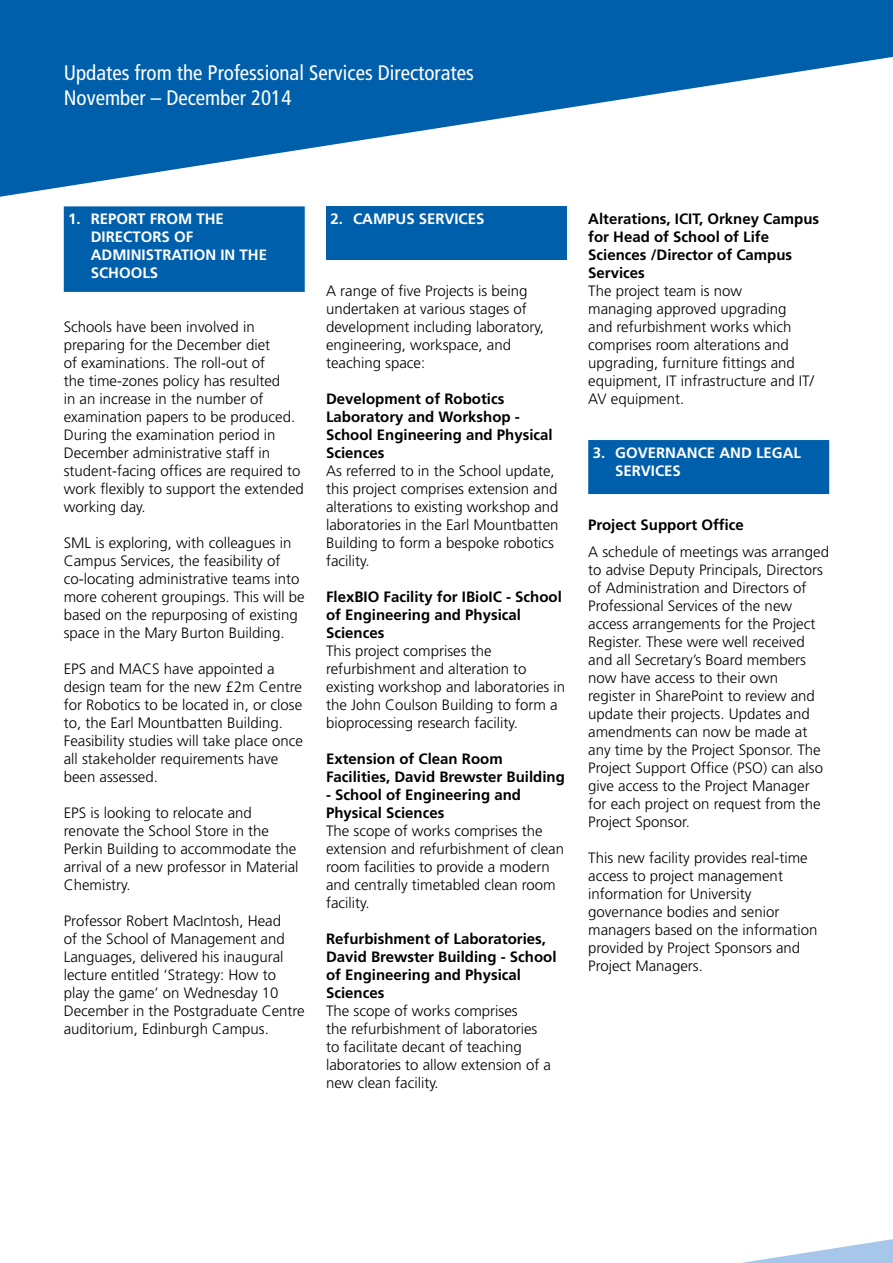
<style>
.page{position:relative;width:893px;height:1263px;background:#fff}
.page>*{position:absolute;margin:0;border:0;box-sizing:border-box;transform-origin:0 0}
.t1{font:condensed 21px/25.2px "Frutiger";color:#fff}
.t2{font:300 15px/18px "Frutiger";color:#000}
.t3{font:700 15px/18px "Frutiger";color:#000}
.t4{font:700 15px/18px "Frutiger";color:#fff}
</style>
<div class="page">
<svg style="left:0;top:0;width:893px;height:233px;fill:#005faa"></svg>
<svg style="left:741px;top:1239px;width:152px;height:24px"></svg>
<div style="left:326px;top:206px;width:241px;height:54px;background:#005faa"></div>
<div style="left:64px;top:206px;width:241px;height:86px;background:#005faa"></div>
<div style="left:588px;top:440px;width:241px;height:54px;background:#005faa"></div>
<h1 class="t1" style="left:64px;top:60px;width:412px">Updates from the Professional Services Directorates<br>November – December 2014</h1>
<p class="t4" style="left:91px;top:210px;width:178px;text-indent:-22px">1. REPORT FROM THE<br>DIRECTORS OF<br>ADMINISTRATION IN THE<br>SCHOOLS</p>
<p class="t2" style="left:64px;top:318px;width:242px">Schools have been involved in preparing for the December diet<br>of examinations. The roll-out of<br>the time-zones policy has resulted<br>in an increase in the number of examination papers to be produced.<br>During the examination period in<br>December administrative staff in student-facing offices are required to work flexibly to support the extended working day.</p>
<p class="t2" style="left:64px;top:534px;width:242px">SML is exploring, with colleagues in Campus Services, the feasibility of co-locating administrative teams into more coherent groupings. This will be based on the repurposing of existing space in the Mary Burton Building.</p>
<p class="t2" style="left:64px;top:660px;width:241px">EPS and MACS have appointed a design team for the new £2m Centre for Robotics to be located in, or close to, the Earl Mountbatten Building.<br>Feasibility studies will take place once all stakeholder requirements have been assessed.</p>
<p class="t2" style="left:64px;top:804px;width:236px">EPS is looking to relocate and renovate the School Store in the<br>Perkin Building to accommodate the arrival of a new professor in Material<br>Chemistry.</p>
<p class="t2" style="left:64px;top:912px;width:242px">Professor Robert MacIntosh, Head<br>of the School of Management and Languages, delivered his inaugural lecture entitled ‘Strategy: How to play the game’ on Wednesday 10<br>December in the Postgraduate Centre auditorium, Edinburgh Campus.</p>
<p class="t4" style="left:330px;top:210px;width:155px">2. CAMPUS SERVICES</p>
<p class="t2" style="left:326px;top:282px;width:219px">A range of five Projects is being undertaken at various stages of development including laboratory, engineering, workspace, and teaching space:</p>
<p class="t3" style="left:326px;top:390px;width:228px">Development of Robotics<br>Laboratory and Workshop -<br>School Engineering and Physical<br>Sciences</p>
<p class="t2" style="left:326px;top:462px;width:234px">As referred to in the School update, this project comprises extension and alterations to existing workshop and laboratories in the Earl Mountbatten<br>Building to form a bespoke robotics facility.</p>
<p class="t3" style="left:326px;top:588px;width:237px">FlexBIO Facility for IBioIC - School of Engineering and Physical<br>Sciences</p>
<p class="t2" style="left:326px;top:642px;width:241px">This project comprises the refurbishment and alteration to existing workshop and laboratories in the John Coulson Building to form a bioprocessing research facility.</p>
<p class="t3" style="left:326px;top:750px;width:240px">Extension of Clean Room<br>Facilities, David Brewster Building</p>
<p class="t3" style="left:326px;top:786px;width:197px">- School of Engineering and<br>Physical Sciences</p>
<p class="t2" style="left:326px;top:822px;width:240px">The scope of works comprises the extension and refurbishment of clean room facilities to provide a modern and centrally timetabled clean room facility.</p>
<p class="t3" style="left:326px;top:930px;width:232px">Refurbishment of Laboratories,<br>David Brewster Building - School of Engineering and Physical<br>Sciences</p>
<p class="t2" style="left:326px;top:1002px;width:227px">The scope of works comprises<br>the refurbishment of laboratories to facilitate decant of teaching laboratories to allow extension of a new clean facility.</p>
<p class="t3" style="left:588px;top:210px;width:232px">Alterations, ICIT, Orkney Campus for Head of School of Life<br>Sciences /Director of Campus<br>Services</p>
<p class="t2" style="left:588px;top:282px;width:227px">The project team is now<br>managing approved upgrading and refurbishment works which comprises room alterations and upgrading, furniture fittings and equipment, IT infrastructure and IT/<br>AV equipment.</p>
<p class="t4" style="left:615px;top:444px;width:187px;text-indent:-22px">3. GOVERNANCE AND LEGAL<br>SERVICES</p>
<p class="t3" style="left:588px;top:516px;width:157px">Project Support Office</p>
<p class="t2" style="left:588px;top:543px;width:242px">A schedule of meetings was arranged to advise Deputy Principals, Directors of Administration and Directors of Professional Services of the new access arrangements for the Project Register. These were well received and all Secretary’s Board members now have access to their own register in SharePoint to review and update their projects. Updates and amendments can now be made at any time by the Project Sponsor. The Project Support Office (PSO) can also give access to the Project Manager for each project on request from the Project Sponsor.</p>
<p class="t2" style="left:588px;top:849px;width:231px">This new facility provides real-time access to project management information for University governance bodies and senior managers based on the information provided by Project Sponsors and<br>Project Managers.</p>
</div>
